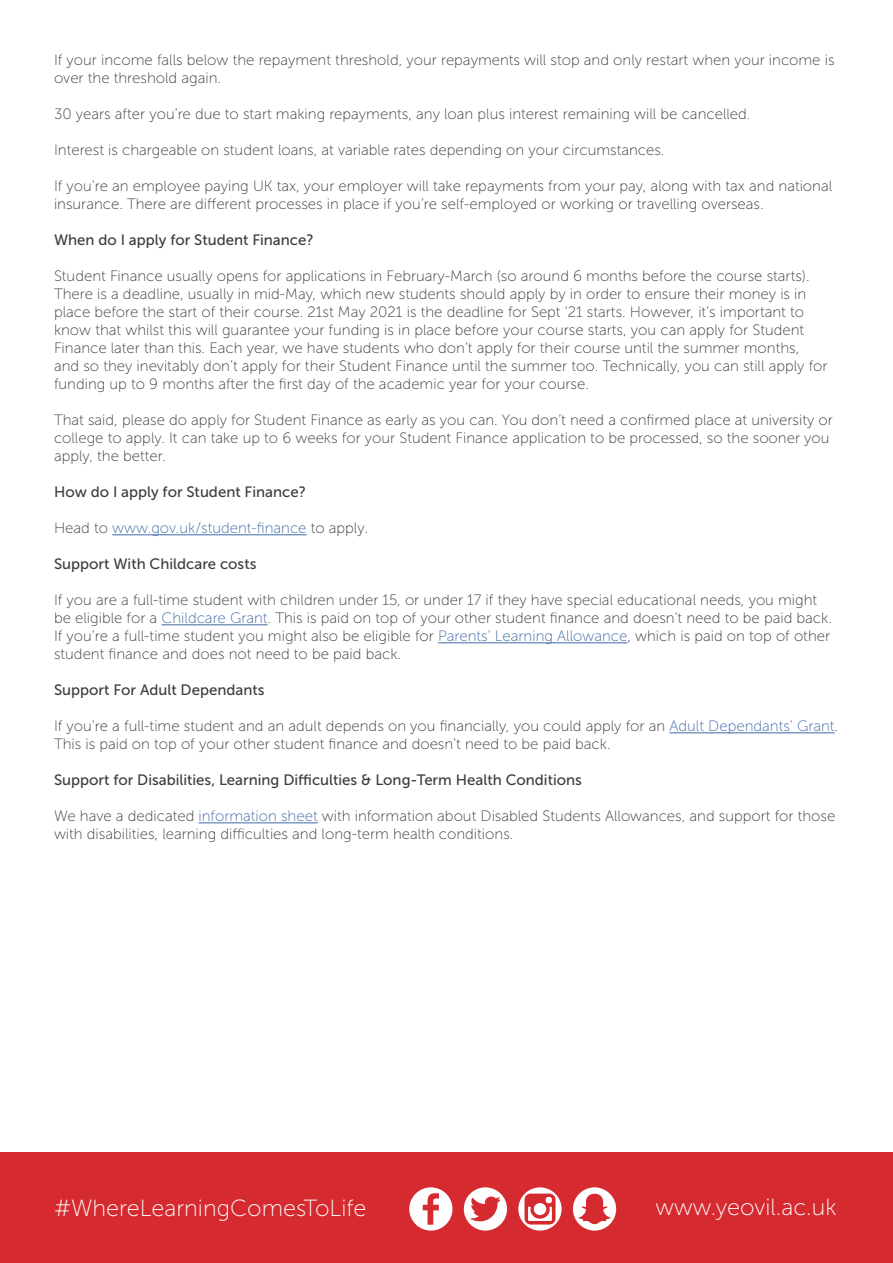
<style>
.page{position:relative;width:893px;height:1263px;background:#fff}
.page>*{position:absolute;margin:0;border:0;box-sizing:border-box;transform-origin:0 0}
.t1{font:23.4px "Museo Sans 100";color:#fff}
.t2{font:15px/18px "Museo Sans 100";color:#3c3c3b}
.t3{font:15px "Museo Sans 500";color:#3c3c3b}
.t4{font:15px "Museo Sans 100";color:#3f68a5}
.s1{color:#3c3c3b}
.s2{color:#3f68a5}
</style>
<div class="page">
<hr style="left:112px;top:534px;width:195px;height:1px;background:#3f68a5">
<hr style="left:161px;top:624px;width:107px;height:1px;background:#3f68a5">
<hr style="left:438px;top:642px;width:189px;height:1px;background:#3f68a5">
<hr style="left:669px;top:732px;width:166px;height:1px;background:#3f68a5">
<hr style="left:199px;top:822px;width:119px;height:1px;background:#3f68a5">
<div style="left:0;top:1152px;width:893px;height:111px;background:#d52a2f"></div>
<svg style="left:409px;top:1187px;width:43px;height:43px"></svg>
<svg style="left:518px;top:1187px;width:44px;height:43px"></svg>
<svg style="left:573px;top:1187px;width:43px;height:43px"></svg>
<svg style="left:464px;top:1187px;width:43px;height:43px"></svg>
<p class="t2" style="left:54px;top:51px;width:782px">If your income falls below the repayment threshold, your repayments will stop and only restart when your income is over the threshold again.</p>
<p class="t2" style="left:54px;top:105px;width:698px">30 years after you’re due to start making repayments, any loan plus interest remaining will be cancelled.</p>
<p class="t2" style="left:54px;top:141px;width:612px">Interest is chargeable on student loans, at variable rates depending on your circumstances.</p>
<p class="t2" style="left:54px;top:177px;width:780px">If you’re an employee paying UK tax, your employer will take repayments from your pay, along with tax and national insurance. There are different processes in place if you’re self-employed or working or travelling overseas.</p>
<p class="t3" style="left:54px;top:232px;width:261px">When do I apply for Student Finance?</p>
<p class="t2" style="left:54px;top:267px;width:775px">Student Finance usually opens for applications in February-March (so around 6 months before the course starts).<br>There is a deadline, usually in mid-May, which new students should apply by in order to ensure their money is in place before the start of their course. 21st May 2021 is the deadline for Sept ’21 starts. However, it’s important to know that whilst this will guarantee your funding is in place before your course starts, you can apply for Student Finance later than this. Each year, we have students who don’t apply for their course until the summer months, and so they inevitably don’t apply for their Student Finance until the summer too. Technically, you can still apply for funding up to 9 months after the first day of the academic year for your course.</p>
<p class="t2" style="left:54px;top:411px;width:780px">That said, please do apply for Student Finance as early as you can. You don’t need a confirmed place at university or college to apply. It can take up to 6 weeks for your Student Finance application to be processed, so the sooner you apply, the better.</p>
<p class="t3" style="left:54px;top:484px;width:254px">How do I apply for Student Finance?</p>
<p class="t4" style="left:54px;top:520px;width:315px"><span class="s1">Head to</span> www.gov.uk/student-finance <span class="s1">to apply.</span></p>
<p class="t3" style="left:54px;top:556px;width:204px">Support With Childcare costs</p>
<p class="t2" style="left:54px;top:591px;width:779px">If you are a full-time student with children under 15, or under 17 if they have special educational needs, you might be eligible for a <span class="s2">Childcare Grant</span>. This is paid on top of your other student finance and doesn’t need to be paid back.<br>If you’re a full-time student you might also be eligible for <span class="s2">Parents’ Learning Allowance</span>, which is paid on top of other student finance and does not need to be paid back.</p>
<p class="t3" style="left:54px;top:682px;width:212px">Support For Adult Dependants</p>
<p class="t2" style="left:54px;top:717px;width:786px">If you’re a full-time student and an adult depends on you financially, you could apply for an <span class="s2">Adult Dependants’ Grant</span>.<br>This is paid on top of your other student finance and doesn’t need to be paid back.</p>
<p class="t3" style="left:54px;top:772px;width:529px">Support for Disabilities, Learning Difficulties &amp; Long-Term Health Conditions</p>
<p class="t2" style="left:54px;top:807px;width:783px">We have a dedicated <span class="s2">information sheet</span> with information about Disabled Students Allowances, and support for those with disabilities, learning difficulties and long-term health conditions.</p>
<h1 class="t1" style="left:54px;top:1195px;width:314px">#WhereLearningComesToLife</h1>
<h1 class="t1" style="left:655px;top:1195px;width:183px">www.yeovil.ac.uk</h1>
</div>
